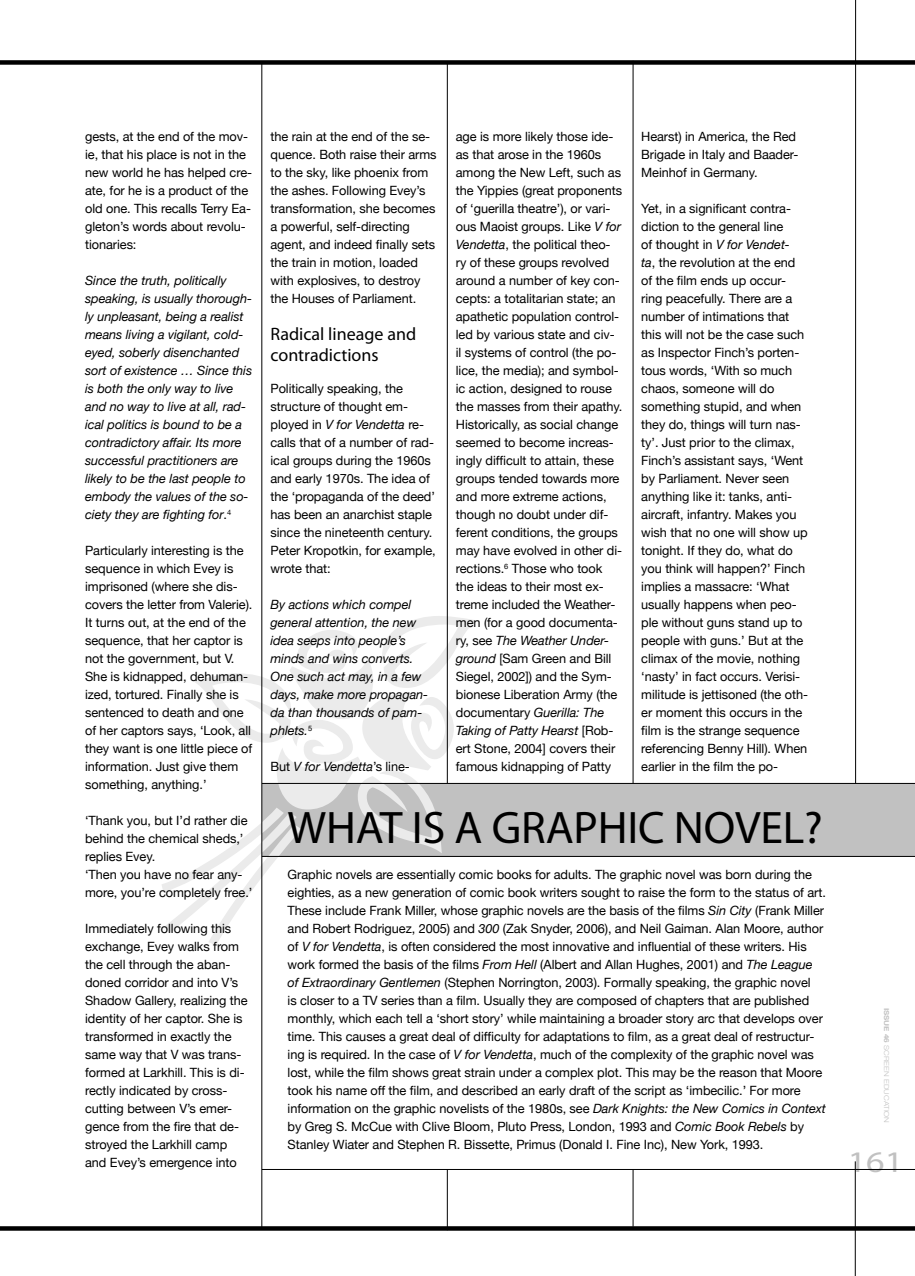
<style>
.page{position:relative;width:915px;height:1276px;background:#fff}
.page>*{position:absolute;margin:0;border:0;box-sizing:border-box;transform-origin:0 0}
.t1{font:45.75px "Myriad Pro";letter-spacing:-.005em;color:#000}
.t2{font:30px "Myriad Pro";color:#c1c1c1;scale:1.2 1}
.t3{font:18px/21px "Myriad Pro";color:#000}
.t4{font:12.75px/18px "Helvetica Neue";letter-spacing:-.005em;color:#000}
.t5{font:italic 12.75px/18px "Helvetica Neue";letter-spacing:-.005em;color:#000}
.t6{font:300 6.75px "Helvetica Neue";color:#c1c1c1;scale:1.2 1}
.s1{font-style:normal}
.s2{font-style:italic}
.s3{font-weight:700}
</style>
<div class="page">
<div style="left:0;top:60px;width:914px;height:5px;background:#000"></div>
<svg style="left:0;top:1226px;width:914px;height:4px;background:#0e0e0e"></svg>
<div style="left:262px;top:783px;width:652px;height:73px;background:#c1c1c1"></div>
<svg style="left:162px;top:616px;width:314px;height:329px"></svg>
<hr style="left:447px;top:62px;width:1px;height:721px;background:#000">
<hr style="left:261px;top:62px;width:1px;height:1166px;background:#000">
<hr style="left:632px;top:61px;width:1px;height:722px;background:#000">
<hr style="left:262px;top:783px;width:652px;height:1px;background:#000">
<hr style="left:447px;top:1169px;width:1px;height:61px;background:#000">
<hr style="left:262px;top:1169px;width:652px;height:1px;background:#000">
<hr style="left:854px;top:1161px;width:1px;height:115px;background:#000">
<hr style="left:855px;top:0;width:1px;height:783px;background:#000">
<hr style="left:632px;top:1169px;width:1px;height:57px;background:#000">
<hr style="left:262px;top:856px;width:652px;height:1px;background:#000">
<p class="t4" style="left:85px;top:127px;width:168px">gests, at the end of the mov&shy;ie, that his place is not in the new world he has helped cre&shy;ate, for he is a product of the old one. This recalls Terry Ea&shy;gleton’s words about revolu&shy;tionaries:</p>
<p class="t5" style="left:85px;top:271px;width:168px">Since the truth, politically speaking, is usually thorough&shy;ly unpleasant, being a realist means living a vigilant, cold&shy;eyed, soberly disenchanted sort of existence … Since this is both the only way to live and no way to live at all, rad&shy;ical politics is bound to be a contradictory affair. Its more successful practitioners are likely to be the last people to embody the values of the so&shy;ciety they are fighting for<span class="s1">.</span><sup>4</sup></p>
<p class="t4" style="left:85px;top:541px;width:169px">Particularly interesting is the sequence in which Evey is imprisoned (where she dis&shy;covers the letter from Valerie).<br>It turns out, at the end of the sequence, that her captor is not the government, but V.<br>She is kidnapped, dehuman&shy;ized, tortured. Finally she is sentenced to death and one of her captors says, ‘Look, all they want is one little piece of information. Just give them something, anything.’</p>
<p class="t4" style="left:85px;top:811px;width:169px">‘Thank you, but I’d rather die behind the chemical sheds,’ replies Evey.<br>‘Then you have no fear any&shy;more, you’re completely free.’</p>
<p class="t4" style="left:85px;top:919px;width:164px">Immediately following this exchange, Evey walks from the cell through the aban&shy;doned corridor and into V’s<br>Shadow Gallery, realizing the identity of her captor. She is transformed in exactly the same way that V was trans&shy;formed at Larkhill. This is di&shy;rectly indicated by cross&shy;cutting between V’s emer&shy;gence from the fire that de&shy;stroyed the Larkhill camp and Evey’s emergence into</p>
<p class="t4" style="left:455px;top:127px;width:168px">age is more likely those ide&shy;as that arose in the 1960s among the New Left, such as the Yippies (great proponents of ‘guerilla theatre’), or vari&shy;ous Maoist groups. Like <span class="s2">V for<br>Vendetta</span>, the political theo&shy;ry of these groups revolved around a number of key con&shy;cepts: a totalitarian state; an apathetic population control&shy;led by various state and civ&shy;il systems of control (the po&shy;lice, the media); and symbol&shy;ic action, designed to rouse the masses from their apathy.<br>Historically, as social change seemed to become increas&shy;ingly difficult to attain, these groups tended towards more and more extreme actions, though no doubt under dif&shy;ferent conditions, the groups may have evolved in other di&shy;rections.<sup>6</sup> Those who took the ideas to their most ex&shy;treme included the Weather&shy;men (for a good documenta&shy;ry, see <span class="s2">The Weather Under&shy;ground</span> [Sam Green and Bill<br>Siegel, 2002]) and the Sym&shy;bionese Liberation Army (the documentary <span class="s2">Guerilla: The<br>Taking of Patty Hearst</span> [Rob&shy;ert Stone, 2004] covers their famous kidnapping of Patty</p>
<p class="t4" style="left:641px;top:127px;width:158px">Hearst) in America, the Red<br>Brigade in Italy and Baader-<br>Meinhof in Germany.</p>
<p class="t4" style="left:270px;top:127px;width:167px">the rain at the end of the se&shy;quence. Both raise their arms to the sky, like phoenix from the ashes. Following Evey’s transformation, she becomes a powerful, self-directing agent, and indeed finally sets the train in motion, loaded with explosives, to destroy the Houses of Parliament.</p>
<h3 class="t3" style="left:270px;top:323px;width:147px">Radical lineage and contradictions</h3>
<p class="t4" style="left:270px;top:379px;width:167px">Politically speaking, the structure of thought em&shy;ployed in <span class="s2">V for Vendetta</span> re&shy;calls that of a number of rad&shy;ical groups during the 1960s and early 1970s. The idea of the ‘propaganda of the deed’ has been an anarchist staple since the nineteenth century.<br>Peter Kropotkin, for example, wrote that:</p>
<p class="t5" style="left:270px;top:595px;width:159px">By actions which compel general attention, the new idea seeps into people’s minds and wins converts.<br>One such act may, in a few days, make more propagan&shy;da than thousands of pam&shy;phlets.<sup>5</sup></p>
<p class="t5" style="left:270px;top:757px;width:141px"><span class="s1">But</span> V for Vendetta<span class="s1">’s line-</span></p>
<p class="t4" style="left:641px;top:199px;width:168px">Yet, in a significant contra&shy;diction to the general line<br>of thought in <span class="s2">V for Vendet-<br>ta</span>, the revolution at the end of the film ends up occur&shy;ring peacefully. There are a number of intimations that this will not be the case such as Inspector Finch’s porten&shy;tous words, ‘With so much chaos, someone will do something stupid, and when they do, things will turn nas&shy;ty’. Just prior to the climax,<br>Finch’s assistant says, ‘Went by Parliament. Never seen anything like it: tanks, anti&shy;aircraft, infantry. Makes you wish that no one will show up tonight. If they do, what do you think will happen?’ Finch implies a massacre: ‘What usually happens when peo&shy;ple without guns stand up to people with guns.’ But at the climax of the movie, nothing ‘nasty’ in fact occurs. Verisi&shy;militude is jettisoned (the oth&shy;er moment this occurs in the film is the strange sequence referencing Benny Hill). When earlier in the film the po-</p>
<h1 class="t1" style="left:287px;top:799px;width:536px">WHAT IS A GRAPHIC NOVEL?</h1>
<p class="t4" style="left:287px;top:865px;width:539px">Graphic novels are essentially comic books for adults. The graphic novel was born during the eighties, as a new generation of comic book writers sought to raise the form to the status of art.<br>These include Frank Miller, whose graphic novels are the basis of the films <span class="s2">Sin City</span> (Frank Miller and Robert Rodriguez, 2005) and <span class="s2">300</span> (Zak Snyder, 2006), and Neil Gaiman. Alan Moore, author of <span class="s2">V for Vendetta</span>, is often considered the most innovative and influential of these writers. His work formed the basis of the films <span class="s2">From Hell</span> (Albert and Allan Hughes, 2001) and <span class="s2">The League of Extraordinary Gentlemen</span> (Stephen Norrington, 2003). Formally speaking, the graphic novel<br>is closer to a TV series than a film. Usually they are composed of chapters that are published monthly, which each tell a ‘short story’ while maintaining a broader story arc that develops over time. This causes a great deal of difficulty for adaptations to film, as a great deal of restructur&shy;ing is required. In the case of <span class="s2">V for Vendetta</span>, much of the complexity of the graphic novel was lost, while the film shows great strain under a complex plot. This may be the reason that Moore took his name off the film, and described an early draft of the script as ‘imbecilic.’ For more information on the graphic novelists of the 1980s, see <span class="s2">Dark Knights: the New Comics in Context </span>by Greg S. McCue with Clive Bloom, Pluto Press, London, 1993 and <span class="s2">Comic Book Rebels</span> by Stanley Wiater and Stephen R. Bissette, Primus (Donald I. Fine Inc), New York, 1993.</p>
<p class="t6" style="left:890px;top:1007px;width:98px;rotate:90deg"><span class="s3">ISSUE 46</span> SCREEN EDUCATION</p>
<h2 class="t2" style="left:847px;top:1143px;width:48px">161</h2>
</div>
